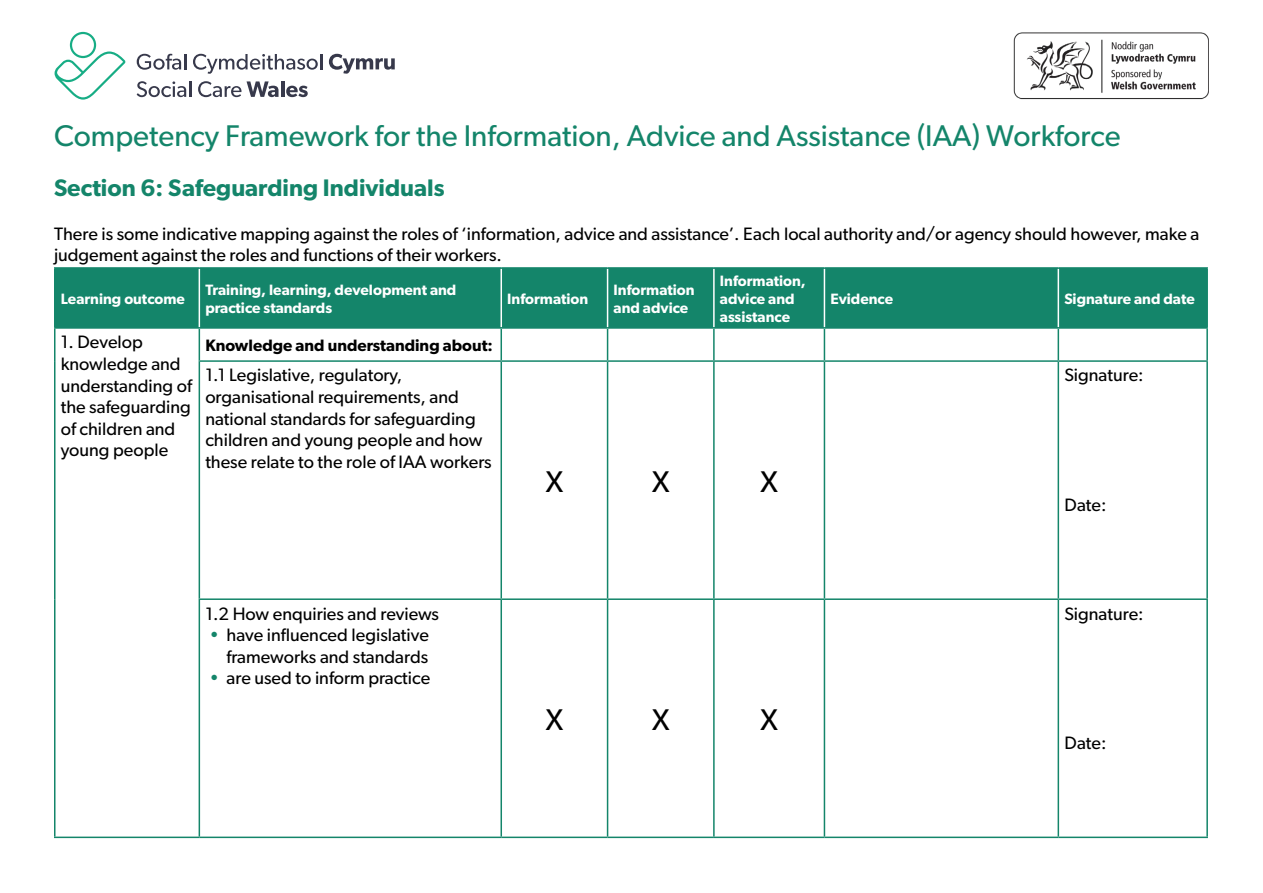
<style>
.page{position:relative;width:1263px;height:893px;background:#fff}
.page>*{position:absolute;margin:0;border:0;box-sizing:border-box;transform-origin:0 0}
.t1{font:30px "Gibson";color:#14856a}
.t2{font:30px "Gibson";color:#000}
.Heading{font:600 24px "Gibson";color:#14856a}
.t3{font:18px/21.6px "Gibson";color:#000}
.Section_header{font:600 16.5px "Gibson";color:#000}
.t4{font:600 15px/18px "Gibson";color:#fff}
.s1{color:#14856a}
</style>
<div class="page">
<div style="left:56px;top:269px;width:1150px;height:58px;background:#14856a"></div>
<hr style="left:54px;top:329px;width:2px;height:32px;background:#14856a">
<hr style="left:199px;top:329px;width:1px;height:31px;background:#14856a">
<hr style="left:500px;top:329px;width:2px;height:31px;background:#14856a">
<hr style="left:607px;top:329px;width:1px;height:31px;background:#14856a">
<hr style="left:713px;top:329px;width:2px;height:31px;background:#14856a">
<hr style="left:824px;top:329px;width:1px;height:31px;background:#14856a">
<hr style="left:1057px;top:329px;width:2px;height:31px;background:#14856a">
<hr style="left:1206px;top:329px;width:2px;height:31px;background:#14856a">
<hr style="left:54px;top:361px;width:2px;height:238px;background:#14856a">
<hr style="left:199px;top:360px;width:302px;height:2px;background:#14856a">
<hr style="left:199px;top:362px;width:1px;height:236px;background:#14856a">
<hr style="left:501px;top:360px;width:107px;height:2px;background:#14856a">
<hr style="left:500px;top:362px;width:2px;height:236px;background:#14856a">
<hr style="left:608px;top:360px;width:106px;height:2px;background:#14856a">
<hr style="left:607px;top:362px;width:1px;height:236px;background:#14856a">
<hr style="left:714px;top:360px;width:110px;height:2px;background:#14856a">
<hr style="left:713px;top:362px;width:2px;height:236px;background:#14856a">
<hr style="left:824px;top:360px;width:234px;height:2px;background:#14856a">
<hr style="left:824px;top:362px;width:1px;height:236px;background:#14856a">
<hr style="left:1058px;top:360px;width:150px;height:2px;background:#14856a">
<hr style="left:1057px;top:362px;width:2px;height:236px;background:#14856a">
<hr style="left:1206px;top:362px;width:2px;height:236px;background:#14856a">
<hr style="left:54px;top:599px;width:2px;height:238px;background:#14856a">
<hr style="left:199px;top:598px;width:302px;height:2px;background:#14856a">
<hr style="left:199px;top:600px;width:1px;height:237px;background:#14856a">
<hr style="left:501px;top:598px;width:107px;height:2px;background:#14856a">
<hr style="left:500px;top:600px;width:2px;height:237px;background:#14856a">
<hr style="left:608px;top:598px;width:106px;height:2px;background:#14856a">
<hr style="left:607px;top:600px;width:1px;height:237px;background:#14856a">
<hr style="left:714px;top:598px;width:110px;height:2px;background:#14856a">
<hr style="left:713px;top:600px;width:2px;height:237px;background:#14856a">
<hr style="left:824px;top:598px;width:234px;height:2px;background:#14856a">
<hr style="left:824px;top:600px;width:1px;height:237px;background:#14856a">
<hr style="left:1058px;top:598px;width:150px;height:2px;background:#14856a">
<hr style="left:1057px;top:600px;width:2px;height:237px;background:#14856a">
<hr style="left:1206px;top:600px;width:2px;height:237px;background:#14856a">
<hr style="left:54px;top:837px;width:145px;height:1px;background:#14856a">
<hr style="left:199px;top:837px;width:302px;height:1px;background:#14856a">
<hr style="left:501px;top:837px;width:107px;height:1px;background:#14856a">
<hr style="left:608px;top:837px;width:106px;height:1px;background:#14856a">
<hr style="left:714px;top:837px;width:110px;height:1px;background:#14856a">
<hr style="left:824px;top:837px;width:234px;height:1px;background:#14856a">
<hr style="left:1058px;top:837px;width:150px;height:1px;background:#14856a">
<hr style="left:199px;top:269px;width:1px;height:58px;background:#fff">
<hr style="left:500px;top:269px;width:2px;height:58px;background:#fff">
<hr style="left:607px;top:269px;width:1px;height:58px;background:#fff">
<hr style="left:713px;top:269px;width:2px;height:58px;background:#fff">
<hr style="left:824px;top:269px;width:1px;height:58px;background:#fff">
<hr style="left:1057px;top:269px;width:2px;height:58px;background:#fff">
<hr style="left:54px;top:267px;width:145px;height:2px;background:#14856a">
<hr style="left:54px;top:269px;width:2px;height:58px;background:#14856a">
<hr style="left:199px;top:267px;width:302px;height:2px;background:#14856a">
<hr style="left:501px;top:267px;width:107px;height:2px;background:#14856a">
<hr style="left:608px;top:267px;width:106px;height:2px;background:#14856a">
<hr style="left:714px;top:267px;width:110px;height:2px;background:#14856a">
<hr style="left:824px;top:267px;width:234px;height:2px;background:#14856a">
<hr style="left:1058px;top:267px;width:150px;height:2px;background:#14856a">
<hr style="left:1206px;top:269px;width:2px;height:58px;background:#14856a">
<hr style="left:54px;top:327px;width:145px;height:2px;background:#14856a">
<hr style="left:199px;top:327px;width:302px;height:2px;background:#14856a">
<hr style="left:501px;top:327px;width:107px;height:2px;background:#14856a">
<hr style="left:608px;top:327px;width:106px;height:2px;background:#14856a">
<hr style="left:714px;top:327px;width:110px;height:2px;background:#14856a">
<hr style="left:824px;top:327px;width:234px;height:2px;background:#14856a">
<hr style="left:1058px;top:327px;width:150px;height:2px;background:#14856a">
<img style="left:1013px;top:32px;width:196px;height:68px">
<svg style="left:137px;top:54px;width:49px;height:16px"></svg>
<svg style="left:193px;top:54px;width:129px;height:20px"></svg>
<svg style="left:329px;top:54px;width:66px;height:20px"></svg>
<svg style="left:137px;top:81px;width:54px;height:16px"></svg>
<svg style="left:198px;top:81px;width:43px;height:16px"></svg>
<svg style="left:247px;top:81px;width:31px;height:16px"></svg>
<hr style="left:281px;top:81px;width:3px;height:16px;background:#37394b">
<svg style="left:286px;top:86px;width:22px;height:11px"></svg>
<svg style="left:55px;top:32px;width:71px;height:68px"></svg>
<p class="t1" style="left:54px;top:118px;width:1068px">Competency Framework for the Information, Advice and Assistance (IAA) Workforce</p>
<h1 class="Heading" style="left:54px;top:174px;width:392px">Section 6: Safeguarding Individuals</h1>
<p class="t3" style="left:54px;top:222px;width:1147px">There is some indicative mapping against the roles of ‘information, advice and assistance’. Each local authority and/or agency should however, make a judgement against the roles and functions of their workers.</p>
<p class="t4" style="left:61px;top:289px;width:126px">Learning outcome</p>
<p class="t4" style="left:205px;top:280px;width:253px">Training, learning, development and practice standards</p>
<p class="t4" style="left:507px;top:289px;width:83px">Information</p>
<p class="t4" style="left:614px;top:280px;width:83px">Information and advice</p>
<p class="t4" style="left:720px;top:271px;width:87px">Information, advice and assistance</p>
<p class="t4" style="left:830px;top:289px;width:64px">Evidence</p>
<p class="t4" style="left:1064px;top:289px;width:132px">Signature and date</p>
<p class="t3" style="left:61px;top:331px;width:133px">1. Develop knowledge and understanding of the safeguarding of children and young people</p>
<h2 class="Section_header" style="left:205px;top:336px;width:289px">Knowledge and understanding about:</h2>
<p class="t3" style="left:205px;top:364px;width:288px">1.1 Legislative, regulatory, organisational requirements, and national standards for safeguarding children and young people and how these relate to the role of IAA workers</p>
<p class="t3" style="left:205px;top:602px;width:235px">1.2 How enquiries and reviews</p>
<p class="t3" style="left:210px;top:624px;width:221px;text-align:right"><span class="s1">•</span> have influenced legislative frameworks and standards</p>
<p class="t3" style="left:210px;top:667px;width:222px"><span class="s1">•</span> are used to inform practice</p>
<p class="t2" style="left:546px;top:464px;width:19px">X</p>
<p class="t2" style="left:652px;top:464px;width:19px">X</p>
<p class="t2" style="left:760px;top:464px;width:19px">X</p>
<p class="t2" style="left:546px;top:702px;width:19px">X</p>
<p class="t2" style="left:652px;top:702px;width:19px">X</p>
<p class="t2" style="left:760px;top:702px;width:19px">X</p>
<p class="t3" style="left:1064px;top:364px;width:81px">Signature:</p>
<p class="t3" style="left:1064px;top:494px;width:44px">Date:</p>
<p class="t3" style="left:1064px;top:602px;width:81px">Signature:</p>
<p class="t3" style="left:1064px;top:732px;width:44px">Date:</p>
</div>
